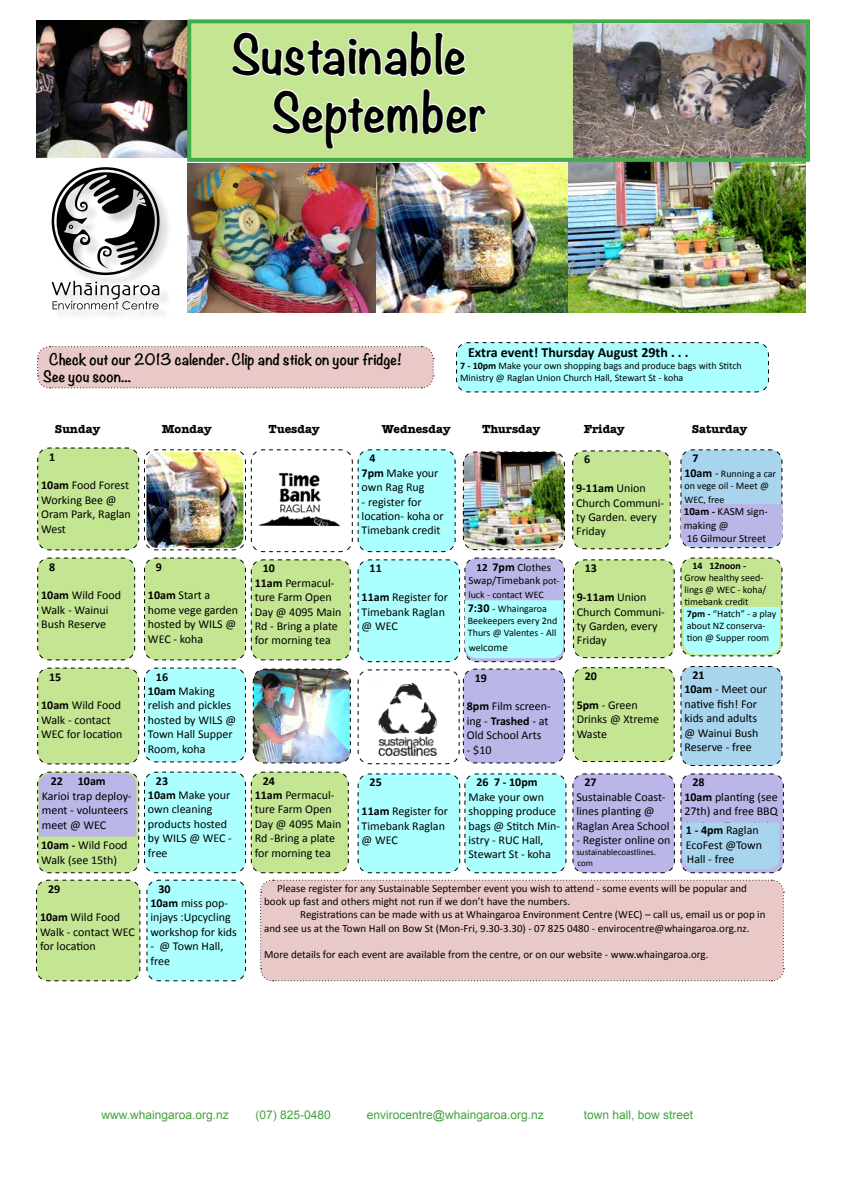
<style>
.page{position:relative;width:842px;height:1191px;background:#fff}
.page>*{position:absolute;margin:0;border:0;box-sizing:border-box;transform-origin:0 0}
.t1{font:700 48px/57.6px "Noteworthy";color:#000}
.t2{font:700 14px/16.8px "Noteworthy";color:#000}
.t3{font:700 14px "Calibri";color:#000}
.t4{font:12px/14.4px "Calibri";color:#000}
.t5{font:12px "Arial";color:#44a13f}
.t6{font:700 12px "American Typewriter";color:#000}
.t7{font:700 12px "Calibri";color:#000}
.t8{font:11px/13.2px "Calibri";color:#000}
.t9{font:10px/12px "Calibri";color:#000}
.t10{font:700 10px "Calibri";color:#000}
.t11{font:9px/10.8px "Calibri";color:#000}
.s1{font-weight:700}
.s2{font-weight:700;font-size:12px}
.s3{font-size:10px}
.s4{font-size:11px}
.s5{font-size:12px}
</style>
<div class="page">
<img style="left:568px;top:162px;width:238px;height:151px">
<img style="left:187px;top:163px;width:381px;height:150px">
<img style="left:36px;top:20px;width:151px;height:137px">
<svg style="left:572px;top:450px;width:99px;height:100px"></svg>
<svg style="left:572px;top:666px;width:211px;height:100px"></svg>
<svg style="left:36px;top:879px;width:210px;height:102px"></svg>
<div style="left:260px;top:879px;width:524px;height:102px;background:#e8c9c8"></div>
<svg style="left:357px;top:773px;width:427px;height:100px"></svg>
<svg style="left:680px;top:449px;width:103px;height:99px"></svg>
<svg style="left:37px;top:771px;width:312px;height:102px"></svg>
<img style="left:37px;top:447px;width:528px;height:318px">
<svg style="left:572px;top:557px;width:211px;height:101px"></svg>
<div style="left:189px;top:21px;width:619px;height:139px;background:#c4e592"></div>
<svg style="left:231px;top:30px;width:236px;height:48px"></svg>
<svg style="left:272px;top:88px;width:215px;height:61px"></svg>
<div style="left:187px;top:19px;width:623px;height:143px;border:4px solid #41ad49"></div>
<img style="left:573px;top:23px;width:233px;height:135px">
<div style="left:53px;top:169px;width:119px;height:152px;background:#000;opacity:.2"></div>
<div style="left:52px;top:167px;width:108px;height:108px;border:3px solid #000;border-radius:50%"></div>
<svg style="left:57px;top:172px;width:98px;height:97px"></svg>
<svg style="left:52px;top:281px;width:107px;height:28px"></svg>
<svg style="left:456px;top:342px;width:313px;height:51px"></svg>
<svg style="left:37px;top:346px;width:397px;height:43px"></svg>
<h1 class="t1" style="left:271px;top:25px;width:218px;text-indent:-40px">Sustainable<br>September</h1>
<p class="t2" style="left:43px;top:350px;width:360px;text-indent:6px">Check out our 2013 calender. Clip and stick on your fridge!<br>See you soon...</p>
<p class="t3" style="left:468px;top:343px;width:222px">Extra event! Thursday August 29th . . .</p>
<p class="t9" style="left:460px;top:359px;width:283px"><span class="s1">7 - 10pm</span> Make your own shopping bags and produce bags with Stitch<br>Ministry @ Raglan Union Church Hall, Stewart St - koha</p>
<p class="t6" style="left:55px;top:419px;width:47px">Sunday</p>
<p class="t6" style="left:162px;top:419px;width:51px">Monday</p>
<p class="t6" style="left:268px;top:419px;width:52px">Tuesday</p>
<p class="t6" style="left:382px;top:419px;width:70px">Wednesday</p>
<p class="t6" style="left:482px;top:419px;width:60px">Thursday</p>
<p class="t6" style="left:584px;top:419px;width:43px">Friday</p>
<p class="t6" style="left:692px;top:419px;width:57px">Saturday</p>
<p class="t7" style="left:49px;top:449px;width:8px">1</p>
<p class="t4" style="left:41px;top:478px;width:91px"><span class="s1">10am</span> Food Forest<br>Working Bee @<br>Oram Park, Raglan<br>West</p>
<p class="t7" style="left:49px;top:559px;width:8px">8</p>
<p class="t4" style="left:41px;top:588px;width:82px"><span class="s1">10am</span> Wild Food<br>Walk - Wainui<br>Bush Reserve</p>
<p class="t7" style="left:49px;top:669px;width:14px">15</p>
<p class="t4" style="left:41px;top:698px;width:83px"><span class="s1">10am</span> Wild Food<br>Walk - contact<br>WEC for location</p>
<p class="t7" style="left:49px;top:773px;width:14px">22</p>
<p class="t7" style="left:77px;top:773px;width:30px">9am -</p>
<p class="t7" style="left:51px;top:773px;width:56px">22 10am</p>
<p class="t4" style="left:42px;top:788px;width:91px">Karioi trap deploy&shy;ment - volunteers meet @ WEC</p>
<p class="t4" style="left:41px;top:838px;width:88px"><span class="s1">10am -</span> Wild Food<br>Walk (see 15th)</p>
<p class="t7" style="left:48px;top:881px;width:14px">29</p>
<p class="t4" style="left:40px;top:910px;width:97px"><span class="s1">10am</span> Wild Food<br>Walk - contact WEC for location</p>
<p class="t7" style="left:156px;top:559px;width:8px">9</p>
<p class="t4" style="left:148px;top:588px;width:92px"><span class="s1">10am</span> Start a home vege garden hosted by WILS @<br>WEC - koha</p>
<p class="t4" style="left:148px;top:669px;width:90px;text-indent:8px"><span class="s1">16<br>10am</span> Making relish and pickles hosted by WILS @<br>Town Hall Supper<br>Room, koha</p>
<p class="t4" style="left:362px;top:451px;width:78px;text-indent:8px"><span class="s1">4<br>7pm</span> Make your own Rag Rug</p>
<p class="t4" style="left:362px;top:494px;width:84px">- register for location- koha or<br>Timebank credit</p>
<p class="t7" style="left:584px;top:452px;width:8px">6</p>
<p class="t4" style="left:576px;top:481px;width:90px"><span class="s1">9-11am</span> Union<br>Church Communi&shy;ty Garden. every<br>Friday</p>
<p class="t8" style="left:468px;top:560px;width:93px;text-align:center"><span class="s1">12</span> <span class="s2">7pm</span> Clothes<br>Swap/Timebank <span class="s3">pot-</span></p>
<p class="t9" style="left:468px;top:589px;width:77px">luck - contact WEC</p>
<p class="t4" style="left:255px;top:561px;width:88px;text-indent:8px"><span class="s1">10<br>11am</span> Permacul&shy;ture Farm Open<br>Day @ 4095 Main<br>Rd - Bring a plate for morning tea</p>
<p class="t7" style="left:585px;top:560px;width:14px">13</p>
<p class="t7" style="left:370px;top:560px;width:14px">11</p>
<p class="t4" style="left:362px;top:590px;width:88px"><span class="s1">11am</span> Register for<br>Timebank Raglan @ WEC</p>
<p class="t4" style="left:577px;top:590px;width:90px"><span class="s1">9-11am</span> Union<br>Church Communi&shy;ty Garden, every<br>Friday</p>
<p class="t9" style="left:468px;top:603px;width:91px"><span class="s2">7:30</span> <span class="s4">-</span> Whaingaroa<br>Beekeepers every 2nd<br>Thurs @ Valentes - All</p>
<p class="t8" style="left:469px;top:640px;width:40px"><span class="s3">wel</span>come</p>
<p class="t7" style="left:475px;top:670px;width:14px">19</p>
<p class="t4" style="left:467px;top:699px;width:86px"><span class="s1">8pm</span> Film screen&shy;ing - <span class="s1">Trashed</span> - at<br>Old School Arts</p>
<p class="t4" style="left:467px;top:742px;width:26px">- $10</p>
<p class="t7" style="left:585px;top:668px;width:14px">20</p>
<p class="t4" style="left:577px;top:698px;width:84px"><span class="s1">5pm</span> - Green<br>Drinks @ Xtreme<br>Waste</p>
<p class="t4" style="left:148px;top:773px;width:85px;text-indent:8px"><span class="s1">23<br>10am</span> Make your own cleaning products hosted by WILS @ WEC - free</p>
<p class="t4" style="left:255px;top:773px;width:88px;text-indent:8px"><span class="s1">24<br>11am</span> Permacul&shy;ture Farm Open<br>Day @ 4095 Main<br>Rd -Bring a plate for morning tea</p>
<p class="t7" style="left:584px;top:774px;width:14px">27</p>
<p class="t7" style="left:370px;top:774px;width:14px">25</p>
<p class="t4" style="left:362px;top:804px;width:88px"><span class="s1">11am</span> Register for<br>Timebank Raglan @ WEC</p>
<p class="t7" style="left:476px;top:774px;width:63px">26 7 - 10pm</p>
<p class="t4" style="left:468px;top:789px;width:93px">Make your own shopping produce bags @ Stitch Min&shy;istry - RUC Hall,<br>Stewart St - koha</p>
<p class="t4" style="left:576px;top:789px;width:95px">Sustainable Coast&shy;lines planting @<br>Raglan Area School</p>
<p class="t4" style="left:576px;top:833px;width:95px">- Register online on</p>
<p class="t11" style="left:576px;top:846px;width:81px">sustainablecoastlines. com</p>
<p class="t7" style="left:692px;top:450px;width:8px">7</p>
<p class="t9" style="left:684px;top:467px;width:93px"><span class="s2">10am</span> <span class="s5">-</span> Running a car on vege oil - Meet @</p>
<p class="t9" style="left:684px;top:494px;width:42px">WEC, free</p>
<p class="t8" style="left:684px;top:505px;width:86px"><span class="s1">10am -</span> KASM sign&shy;making @<br>16 Gilmour Street</p>
<p class="t10" style="left:692px;top:559px;width:55px">14 12noon -</p>
<p class="t9" style="left:684px;top:572px;width:83px">Grow healthy seed&shy;lings @ WEC - koha/ timebank credit</p>
<p class="t9" style="left:687px;top:608px;width:91px"><span class="s1">7pm -</span> “Hatch” - a play about NZ conserva&shy;tion @ Supper room</p>
<p class="t4" style="left:684px;top:668px;width:84px;text-indent:8px"><span class="s1">21<br>10am</span> - Meet our native fish! For kids and adults @ Wainui Bush<br>Reserve - free</p>
<p class="t4" style="left:684px;top:775px;width:95px;text-indent:8px"><span class="s1">28<br>10am</span> planting (see<br>27th) and free BBQ<br><span class="s1">1 - 4pm</span> Town Hal&shy;l<span class="s1">Eco-fest</span> - free</p>
<p class="t4" style="left:686px;top:823px;width:78px"><span class="s1">1 - 4pm</span> Raglan<br>EcoFest @Town<br>Hall - free</p>
<p class="t4" style="left:150px;top:881px;width:88px;text-indent:8px"><span class="s1">30<br>10am</span> miss pop&shy;injays :Upcycling workshop for kids</p>
<p class="t4" style="left:150px;top:939px;width:74px">- @ Town Hall, free</p>
<p class="t8" style="left:264px;top:881px;width:484px;text-indent:13px">Please register for any Sustainable September event you wish to attend - some events will be popular and book up fast and others might not run if we don’t have the numbers.</p>
<p class="t8" style="left:264px;top:908px;width:503px;text-indent:36px">Registrations can be made with us at Whaingaroa Environment Centre (WEC) – call us, email us or pop in and see us at the Town Hall on Bow St (Mon-Fri, 9.30-3.30) - 07 825 0480 - envirocentre@whaingaroa.org.nz.</p>
<p class="t8" style="left:264px;top:947px;width:446px">More details for each event are available from the centre, or on our website - www.whaingaroa.org.</p>
<p class="t5" style="left:101px;top:1107px;width:129px">www.whaingaroa.org.nz</p>
<p class="t5" style="left:255px;top:1107px;width:77px">(07) 825-0480</p>
<p class="t5" style="left:367px;top:1107px;width:178px">envirocentre@whaingaroa.org.nz</p>
<p class="t5" style="left:584px;top:1107px;width:111px">town hall, bow street</p>
</div>
